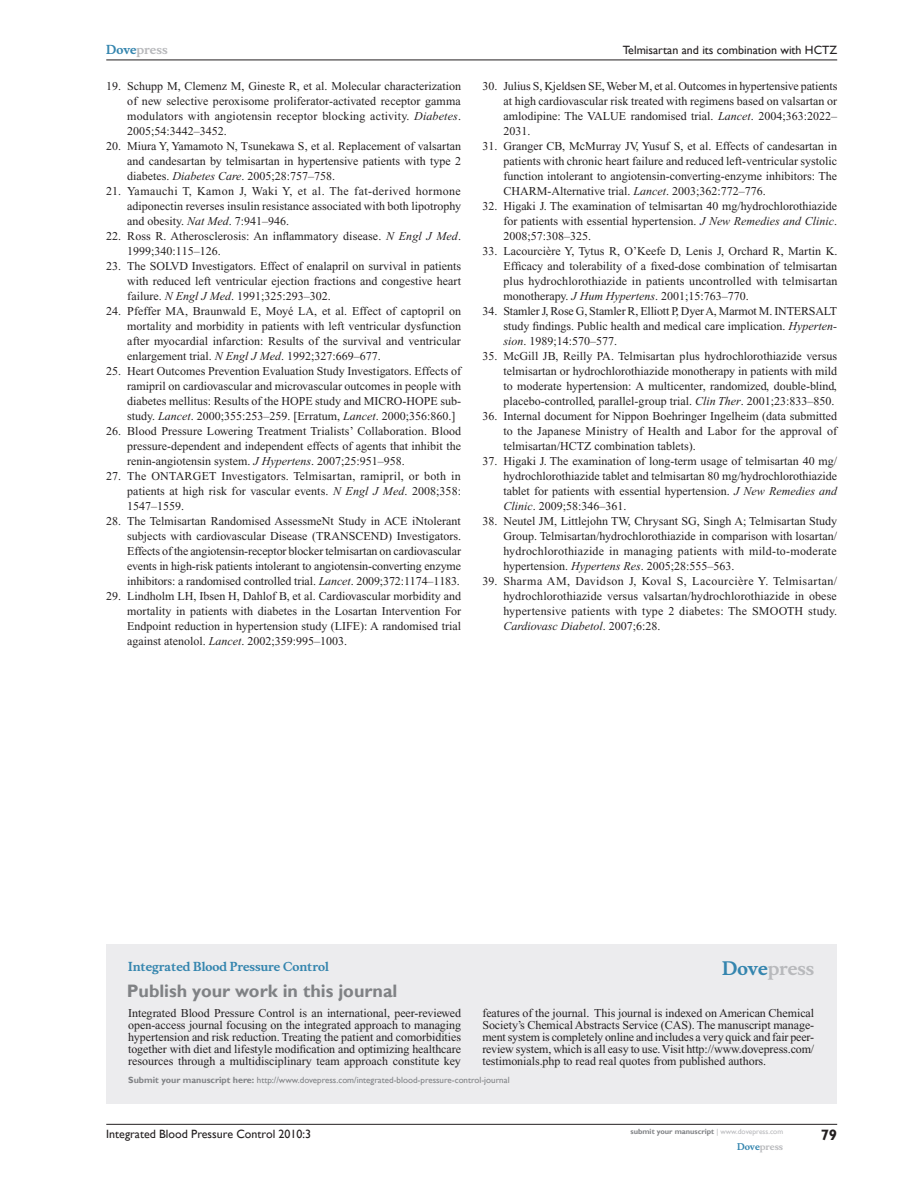
<style>
.page{position:relative;width:918px;height:1188px;background:#fff}
.page>*{position:absolute;margin:0;border:0;box-sizing:border-box;transform-origin:0 0}
.t1{font:700 18px "Gill Sans";color:#808285}
.t2{font:700 18px "Musee";color:#b8b9bc}
.t3{font:700 15px "Gill Sans";color:#231f20}
.t4{font:12px/15px "Times New Roman";color:#231f20;text-align:justify}
.t5{font:12px/15px "Times New Roman";letter-spacing:.02em;color:#231f20}
.t6{font:12px "Gill Sans";color:#231f20}
.t7{font:700 12px "Musee";color:#3485ae}
.t8{font:700 12px "Musee";color:#b8b9bc}
.t9{font:9px "Gill Sans";color:#808285}
.t10{font:700 9px "Musee";color:#b8b9bc}
.t11{font:700 7.5px "Gill Sans";color:#808285}
.s1{color:#3485ae}
.s2{font-style:italic}
.s3{font-weight:700}
.s4{font-weight:400;color:#b8b9bc}
</style>
<div class="page">
<div style="left:106px;top:944px;width:731px;height:159px;background:#ececee"></div>
<hr style="left:106px;top:1124px;width:731px;height:1px;background:#231f20">
<hr style="left:106px;top:60px;width:731px;height:1px;background:#231f20">
<p class="t8" style="left:106px;top:43px;width:63px"><span class="s1">Dove</span>press</p>
<p class="t6" style="left:623px;top:43px;width:216px">Telmisartan and its combination with HCTZ</p>
<p class="t4" style="left:127px;top:79px;width:335px;text-indent:-21px">19. Schupp M, Clemenz M, Gineste R, et al. Molecular characterization of new selective peroxisome proliferator-activated receptor gamma modulators with angiotensin receptor blocking activity. <span class="s2">Diabetes</span>.<br>2005;54:3442–3452.</p>
<p class="t4" style="left:127px;top:139px;width:335px;text-indent:-21px">20. Miura Y, Yamamoto N, Tsunekawa S, et al. Replacement of valsartan and candesartan by telmisartan in hypertensive patients with type 2 diabetes. <span class="s2">Diabetes Care</span>. 2005;28:757–758.</p>
<p class="t4" style="left:127px;top:184px;width:335px;text-indent:-21px">21. Yamauchi T, Kamon J, Waki Y, et al. The fat-derived hormone adiponectin reverses insulin resistance associated with both lipotrophy and obesity. <span class="s2">Nat Med</span>. 7:941–946.</p>
<p class="t4" style="left:127px;top:229px;width:335px;text-indent:-21px">22. Ross R. Atherosclerosis: An inflammatory disease. <span class="s2">N Engl J Med</span>.<br>1999;340:115–126.</p>
<p class="t4" style="left:127px;top:259px;width:335px;text-indent:-21px">23. The SOLVD Investigators. Effect of enalapril on survival in patients with reduced left ventricular ejection fractions and congestive heart failure. <span class="s2">N Engl J Med</span>. 1991;325:293–302.</p>
<p class="t4" style="left:127px;top:304px;width:335px;text-indent:-21px">24. Pfeffer MA, Braunwald E, Moyé LA, et al. Effect of captopril on mortality and morbidity in patients with left ventricular dysfunction after myocardial infarction: Results of the survival and ventricular enlargement trial. <span class="s2">N Engl J Med</span>. 1992;327:669–677.</p>
<p class="t4" style="left:127px;top:364px;width:335px;text-indent:-21px">25. Heart Outcomes Prevention Evaluation Study Investigators. Effects of ramipril on cardiovascular and microvascular outcomes in people with diabetes mellitus: Results of the HOPE study and MICRO-HOPE sub&shy;study. <span class="s2">Lancet</span>. 2000;355:253–259. [Erratum, <span class="s2">Lancet</span>. 2000;356:860.]</p>
<p class="t4" style="left:127px;top:424px;width:335px;text-indent:-21px">26. Blood Pressure Lowering Treatment Trialists’ Collaboration. Blood pressure-dependent and independent effects of agents that inhibit the renin-angiotensin system. <span class="s2">J Hypertens</span>. 2007;25:951–958.</p>
<p class="t4" style="left:127px;top:469px;width:335px;text-indent:-21px">27. The ONTARGET Investigators. Telmisartan, ramipril, or both in patients at high risk for vascular events. <span class="s2">N Engl J Med</span>. 2008;358:<br>1547–1559.</p>
<p class="t4" style="left:127px;top:514px;width:335px;text-indent:-21px">28. The Telmisartan Randomised AssessmeNt Study in ACE iNtolerant subjects with cardiovascular Disease (TRANSCEND) Investigators.<br>Effects of the angiotensin-receptor blocker telmisartan on cardiovascular events in high-risk patients intolerant to angiotensin-converting enzyme inhibitors: a randomised controlled trial. <span class="s2">Lancet</span>. 2009;372:1174–1183.</p>
<p class="t4" style="left:127px;top:589px;width:335px;text-indent:-21px">29. Lindholm LH, Ibsen H, Dahlof B, et al. Cardiovascular morbidity and mortality in patients with diabetes in the Losartan Intervention For Endpoint reduction in hypertension study (LIFE): A randomised trial against atenolol. <span class="s2">Lancet</span>. 2002;359:995–1003.</p>
<p class="t4" style="left:503px;top:79px;width:335px;text-indent:-21px">30. Julius S, Kjeldsen SE, Weber M, et al. Outcomes in hypertensive patients at high cardiovascular risk treated with regimens based on valsartan or amlodipine: The VALUE randomised trial. <span class="s2">Lancet</span>. 2004;363:2022– 2031.</p>
<p class="t4" style="left:503px;top:139px;width:335px;text-indent:-21px">31. Granger CB, McMurray JV, Yusuf S, et al. Effects of candesartan in patients with chronic heart failure and reduced left-ventricular systolic function intolerant to angiotensin-converting-enzyme inhibitors: The CHARM-Alternative trial. <span class="s2">Lancet</span>. 2003;362:772–776.</p>
<p class="t4" style="left:503px;top:199px;width:335px;text-indent:-21px">32. Higaki J. The examination of telmisartan 40 mg/hydrochlorothiazide for patients with essential hypertension. <span class="s2">J New Remedies and Clinic</span>.<br>2008;57:308–325.</p>
<p class="t4" style="left:503px;top:244px;width:336px;text-indent:-21px">33. Lacourcière Y, Tytus R, O’Keefe D, Lenis J, Orchard R, Martin K.<br>Efficacy and tolerability of a fixed-dose combination of telmisartan plus hydrochlorothiazide in patients uncontrolled with telmisartan monotherapy. <span class="s2">J Hum Hypertens</span>. 2001;15:763–770.</p>
<p class="t4" style="left:503px;top:304px;width:335px;text-indent:-21px">34. Stamler J, Rose G, Stamler R, Elliott P, Dyer A, Marmot M. INTERSALT study findings. Public health and medical care implication. <span class="s2">Hyperten&shy;sion</span>. 1989;14:570–577.</p>
<p class="t4" style="left:503px;top:349px;width:335px;text-indent:-21px">35. McGill JB, Reilly PA. Telmisartan plus hydrochlorothiazide versus telmisartan or hydrochlorothiazide monotherapy in patients with mild to moderate hypertension: A multicenter, randomized, double-blind, placebo-controlled, parallel-group trial. <span class="s2">Clin Ther</span>. 2001;23:833–850.</p>
<p class="t4" style="left:503px;top:409px;width:335px;text-indent:-21px">36. Internal document for Nippon Boehringer Ingelheim (data submitted to the Japanese Ministry of Health and Labor for the approval of telmisartan/HCTZ combination tablets).</p>
<p class="t4" style="left:503px;top:454px;width:335px;text-indent:-21px">37. Higaki J. The examination of long-term usage of telmisartan 40 mg/ hydrochlorothiazide tablet and telmisartan 80 mg/hydrochlorothiazide tablet for patients with essential hypertension. <span class="s2">J New Remedies and Clinic</span>. 2009;58:346–361.</p>
<p class="t4" style="left:503px;top:514px;width:335px;text-indent:-21px">38. Neutel JM, Littlejohn TW, Chrysant SG, Singh A; Telmisartan Study Group. Telmisartan/hydrochlorothiazide in comparison with losartan/ hydrochlorothiazide in managing patients with mild-to-moderate hypertension. <span class="s2">Hypertens Res</span>. 2005;28:555–563.</p>
<p class="t5" style="left:503px;top:574px;width:335px;text-indent:-21px">39. Sharma AM, Davidson J, Koval S, Lacourcière Y. Telmisartan/- hydrochlorothiazide versus valsartan/hydrochlorothiazide in obese hypertensive patients with type 2 diabetes: The SMOOTH study.<br><span class="s2">Cardiovasc Diabetol</span>. 2007;6:28.</p>
<p class="t7" style="left:128px;top:959px;width:202px">Integrated Blood Pressure Control</p>
<h1 class="t1" style="left:127px;top:980px;width:272px">Publish your work in this journal</h1>
<h1 class="t2" style="left:722px;top:958px;width:94px"><span class="s1">Dove</span>press</h1>
<p class="t4" style="left:128px;top:1007px;width:334px;line-height:12px">Integrated Blood Pressure Control is an international, peer-reviewed open-access journal focusing on the integrated approach to managing hypertension and risk reduction. Treating the patient and comorbidities together with diet and lifestyle modification and optimizing healthcare resources through a multidisciplinary team approach constitute key</p>
<p class="t4" style="left:482px;top:1007px;width:333px;line-height:12px">features of the journal. This journal is indexed on American Chemical Society’s Chemical Abstracts Service (CAS). The manuscript manage&shy;ment system is completely online and includes a very quick and fair peer&shy;review system, which is all easy to use. Visit http://www.dovepress.com/ testimonials.php to read real quotes from published authors.</p>
<p class="t9" style="left:128px;top:1075px;width:383px"><span class="s3">Submit your manuscript here:</span> http://www.dovepress.com/integrated-blood-pressure-control-journal</p>
<p class="t6" style="left:106px;top:1127px;width:206px">Integrated Blood Pressure Control 2010:3</p>
<p class="t11" style="left:631px;top:1127px;width:154px">submit your manuscript <span class="s4">| www.dovepress.com</span></p>
<p class="t10" style="left:737px;top:1141px;width:48px"><span class="s1">Dove</span>press</p>
<p class="t3" style="left:821px;top:1126px;width:18px">79</p>
</div>
